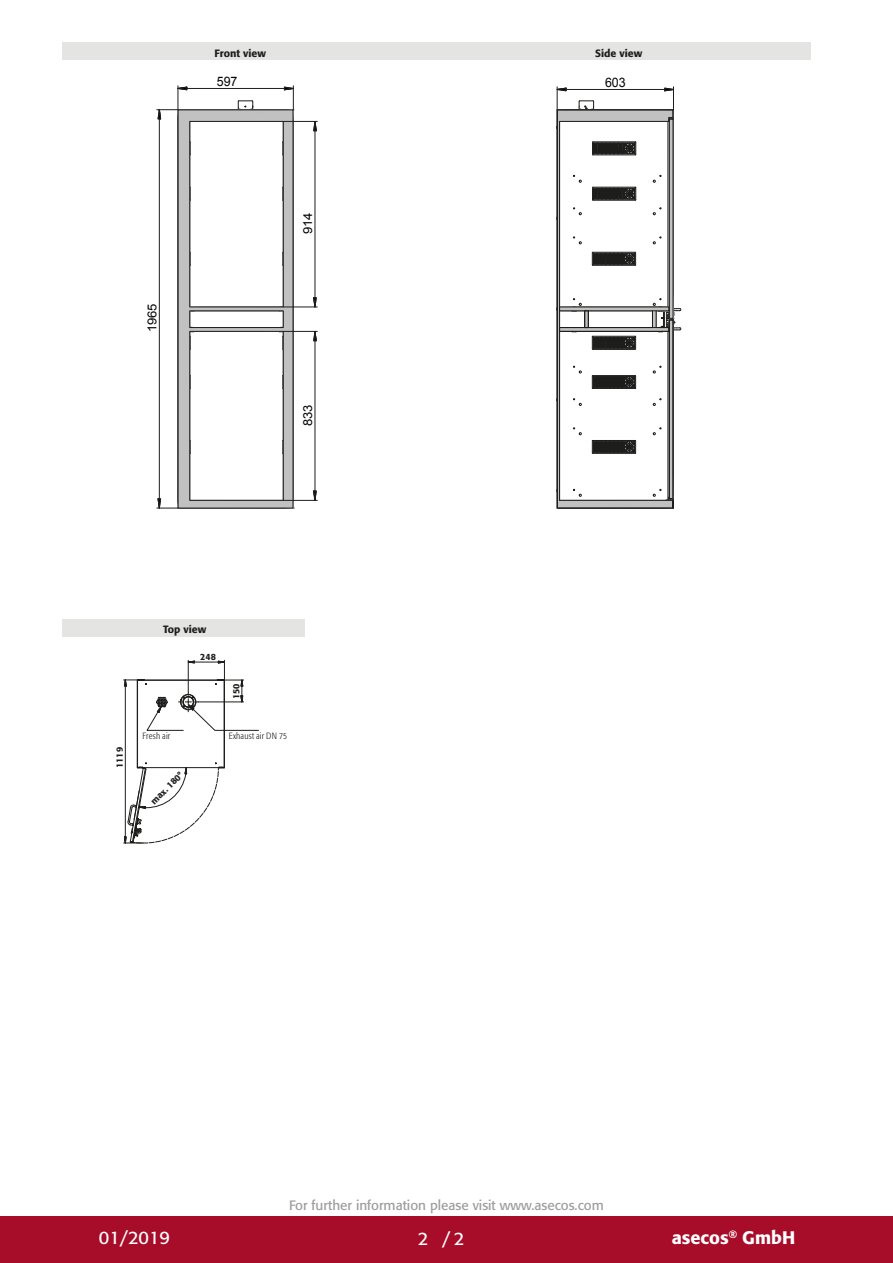
<style>
.page{position:relative;width:893px;height:1263px;background:#fff}
.page>*{position:absolute;margin:0;border:0;box-sizing:border-box;transform-origin:0 0}
.t1{font:500 18px "Formata Pro";color:#fff}
.t2{font:18px "Formata Pro";color:#fff}
.t3{font:13.5px "Formata Pro";color:#9d9d9d}
.t4{font:13.05px "Arial";letter-spacing:-.005em;color:#020304;scale:.95 1}
.t5{font:12.45px "Arial";letter-spacing:-.005em;color:#020304;scale:1.05 1}
.t6{font:500 10.5px "Formata Pro";color:#1d1d1b}
.t7{font:300 condensed 9px "Formata Pro";letter-spacing:.025em;color:#1d1d1b}
.t8{font:500 9px "Formata Pro";color:#1d1d1b}
</style>
<div class="page">
<div style="left:0;top:1216px;width:893px;height:47px;background:#a70c29"></div>
<div style="left:63px;top:43px;width:748px;height:17px;background:#e4e4e3"></div>
<svg style="left:537px;top:42px;width:146px;height:467px"></svg>
<div style="left:63px;top:619px;width:242px;height:17px;background:#e4e4e3"></div>
<svg style="left:100px;top:42px;width:217px;height:802px"></svg>
<p class="t5" style="left:144px;top:332px;width:29px;rotate:-90deg">1965</p>
<p class="t6" style="left:215px;top:46px;width:53px">Front view</p>
<p class="t6" style="left:595px;top:47px;width:49px">Side view</p>
<p class="t4" style="left:217px;top:72px;width:23px">597</p>
<p class="t5" style="left:300px;top:234px;width:22px;rotate:-90deg">914</p>
<p class="t5" style="left:300px;top:426px;width:22px;rotate:-90deg">833</p>
<p class="t4" style="left:605px;top:73px;width:23px">603</p>
<p class="t8" style="left:114px;top:768px;width:22px;rotate:-90deg">1119</p>
<p class="t6" style="left:163px;top:622px;width:45px">Top view</p>
<p class="t8" style="left:200px;top:651px;width:17px">248</p>
<p class="t8" style="left:230px;top:699px;width:17px;rotate:-90deg">150</p>
<p class="t7" style="left:143px;top:730px;width:29px">Fresh air</p>
<p class="t7" style="left:229px;top:731px;width:60px">Exhaust air DN 75</p>
<p class="t8" style="left:148px;top:799px;width:43px;rotate:-45deg">max. 180°</p>
<p class="t3" style="left:289px;top:1196px;width:316px">For further information please visit www.asecos.com</p>
<h1 class="t2" style="left:99px;top:1225px;width:73px">01/2019</h1>
<h1 class="t2" style="left:418px;top:1227px;width:48px">2 /2</h1>
<h1 class="t1" style="left:672px;top:1225px;width:125px">asecos<sup>®</sup> GmbH</h1>
</div>
